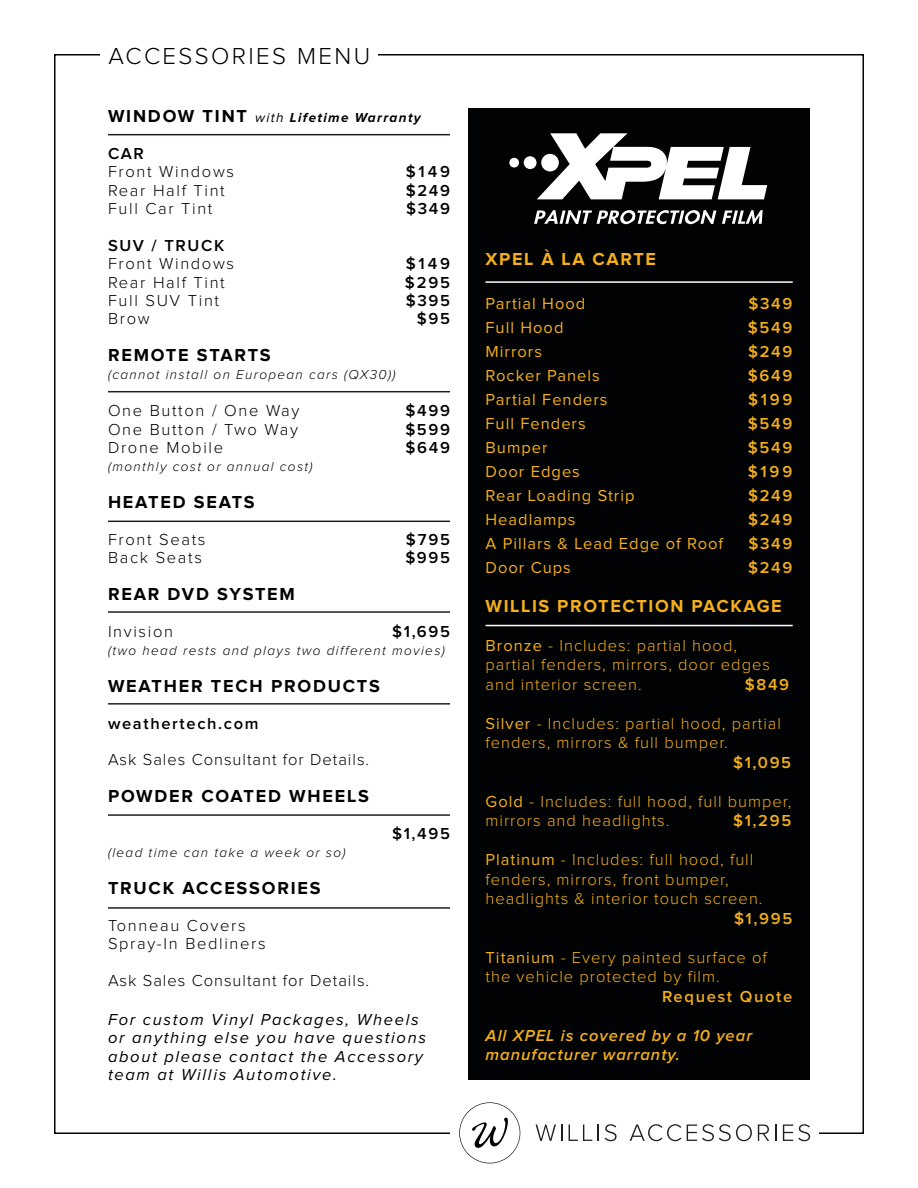
<style>
.page{position:relative;width:918px;height:1188px;background:#fff}
.page>*{position:absolute;margin:0;border:0;box-sizing:border-box;transform-origin:0 0}
.t1{font:300 24px "Proxima Nova";letter-spacing:.1em;color:#010203}
.t2{font:700 18px "Proxima Nova";letter-spacing:.1em;color:#010203}
.t3{font:700 18px "Proxima Nova";letter-spacing:.09em;color:#f4af1a}
.t4{font:300 16.5px/19.5px "Proxima Nova";letter-spacing:.06em;color:#f4af1a}
.t5{font:300 16.5px "Proxima Nova";letter-spacing:.1em;color:#010203}
.t6{font:16.5px "Proxima Nova";letter-spacing:.06em;color:#f4af1a}
.t7{font:italic 16.5px/18.3px "Proxima Nova";letter-spacing:.1em;color:#010203}
.t8{font:600 16.5px "Proxima Nova";letter-spacing:.1em;color:#010203}
.t9{font:600 16.5px "Proxima Nova";letter-spacing:.1em;color:#f4af1a}
.t10{font:300 16.5px "Proxima Nova";letter-spacing:.06em;color:#010203}
.t11{font:italic 600 16.5px/19.5px "Proxima Nova";letter-spacing:.06em;color:#f4af1a}
.t12{font:italic 300 13.5px "Proxima Nova";letter-spacing:.1em;color:#010203}
.t13{font:italic 700 13.5px "Proxima Nova";letter-spacing:.1em;color:#010203}
.s1{font-style:normal;font-size:18px}
.s2{font-weight:400}
</style>
<div class="page">
<svg style="left:536px;top:1125px;width:26px;height:16px"></svg>
<svg style="left:569px;top:1125px;width:23px;height:16px"></svg>
<svg style="left:598px;top:1125px;width:1px;height:16px"></svg>
<svg style="left:605px;top:1124px;width:12px;height:17px"></svg>
<svg style="left:630px;top:1124px;width:51px;height:17px"></svg>
<svg style="left:687px;top:1124px;width:65px;height:17px"></svg>
<svg style="left:758px;top:1125px;width:11px;height:16px"></svg>
<svg style="left:775px;top:1125px;width:1px;height:16px"></svg>
<svg style="left:783px;top:1124px;width:27px;height:17px"></svg>
<svg style="left:459px;top:1102px;width:61px;height:61px"></svg>
<hr style="left:108px;top:391px;width:342px;height:1px;background:#231f20">
<hr style="left:108px;top:134px;width:342px;height:1px;background:#231f20">
<hr style="left:108px;top:521px;width:342px;height:1px;background:#231f20">
<hr style="left:108px;top:611px;width:342px;height:2px;background:#231f20">
<hr style="left:108px;top:703px;width:342px;height:2px;background:#231f20">
<hr style="left:108px;top:814px;width:342px;height:2px;background:#231f20">
<hr style="left:108px;top:907px;width:342px;height:2px;background:#231f20">
<div style="left:468px;top:108px;width:342px;height:972px;background:#010203"></div>
<svg style="left:509px;top:133px;width:258px;height:66px"></svg>
<svg style="left:534px;top:210px;width:229px;height:14px"></svg>
<hr style="left:485px;top:281px;width:308px;height:2px;background:#fff">
<hr style="left:485px;top:625px;width:308px;height:1px;background:#fff">
<p class="t1" style="left:109px;top:45px;width:263px">ACCESSORIES MENU</p>
<p class="t13" style="left:108px;top:112px;width:314px"><span class="s1">WINDOW TINT</span> <span class="s2">with</span> Lifetime Warranty</p>
<p class="t8" style="left:108px;top:146px;width:37px">CAR</p>
<p class="t5" style="left:108px;top:164px;width:128px">Front Windows</p>
<p class="t8" style="left:406px;top:164px;width:46px">$149</p>
<p class="t5" style="left:108px;top:183px;width:118px">Rear Half Tint</p>
<p class="t8" style="left:406px;top:183px;width:46px">$249</p>
<p class="t5" style="left:108px;top:201px;width:106px">Full Car Tint</p>
<p class="t8" style="left:406px;top:201px;width:45px">$349</p>
<p class="t8" style="left:108px;top:238px;width:118px">SUV / TRUCK</p>
<p class="t5" style="left:108px;top:256px;width:128px">Front Windows</p>
<p class="t8" style="left:406px;top:256px;width:46px">$149</p>
<p class="t5" style="left:108px;top:275px;width:118px">Rear Half Tint</p>
<p class="t8" style="left:405px;top:275px;width:47px">$295</p>
<p class="t5" style="left:108px;top:293px;width:113px">Full SUV Tint</p>
<p class="t8" style="left:406px;top:293px;width:46px">$395</p>
<p class="t5" style="left:108px;top:311px;width:43px">Brow</p>
<p class="t8" style="left:417px;top:311px;width:35px">$95</p>
<p class="t2" style="left:108px;top:347px;width:164px">REMOTE STARTS</p>
<p class="t12" style="left:108px;top:369px;width:289px">(cannot install on European cars (QX30))</p>
<p class="t5" style="left:108px;top:403px;width:193px">One Button / One Way</p>
<p class="t8" style="left:406px;top:403px;width:46px">$499</p>
<p class="t5" style="left:108px;top:422px;width:192px">One Button / Two Way</p>
<p class="t8" style="left:405px;top:422px;width:46px">$599</p>
<p class="t5" style="left:108px;top:440px;width:117px">Drone Mobile</p>
<p class="t8" style="left:406px;top:440px;width:46px">$649</p>
<p class="t12" style="left:108px;top:461px;width:206px">(monthly cost or annual cost)</p>
<p class="t2" style="left:108px;top:494px;width:148px">HEATED SEATS</p>
<p class="t5" style="left:108px;top:532px;width:99px">Front Seats</p>
<p class="t8" style="left:406px;top:532px;width:46px">$795</p>
<p class="t5" style="left:108px;top:550px;width:96px">Back Seats</p>
<p class="t8" style="left:405px;top:550px;width:46px">$995</p>
<p class="t2" style="left:108px;top:586px;width:189px">REAR DVD SYSTEM</p>
<p class="t5" style="left:108px;top:624px;width:67px">Invision</p>
<p class="t8" style="left:392px;top:624px;width:59px">$1,695</p>
<p class="t12" style="left:108px;top:644px;width:338px">(two head rests and plays two different movies)</p>
<p class="t2" style="left:108px;top:678px;width:273px">WEATHER TECH PRODUCTS</p>
<p class="t8" style="left:108px;top:716px;width:152px">weathertech.com</p>
<p class="t10" style="left:108px;top:752px;width:263px">Ask Sales Consultant for Details.</p>
<p class="t2" style="left:108px;top:788px;width:262px">POWDER COATED WHEELS</p>
<p class="t8" style="left:392px;top:826px;width:59px">$1,495</p>
<p class="t12" style="left:108px;top:847px;width:239px">(lead time can take a week or so)</p>
<p class="t2" style="left:108px;top:880px;width:214px">TRUCK ACCESSORIES</p>
<p class="t5" style="left:108px;top:918px;width:139px">Tonneau Covers</p>
<p class="t5" style="left:108px;top:936px;width:159px">Spray-In Bedliners</p>
<p class="t10" style="left:108px;top:973px;width:263px">Ask Sales Consultant for Details.</p>
<p class="t7" style="left:108px;top:1011px;width:320px">For custom Vinyl Packages, Wheels or anything else you have questions about please contact the Accessory team at Willis Automotive.</p>
<p class="t3" style="left:486px;top:251px;width:172px">XPEL À LA CARTE</p>
<p class="t6" style="left:486px;top:296px;width:101px">Partial Hood</p>
<p class="t9" style="left:748px;top:296px;width:45px">$349</p>
<p class="t6" style="left:486px;top:320px;width:79px">Full Hood</p>
<p class="t9" style="left:748px;top:320px;width:46px">$549</p>
<p class="t6" style="left:486px;top:344px;width:58px">Mirrors</p>
<p class="t9" style="left:748px;top:344px;width:46px">$249</p>
<p class="t6" style="left:486px;top:368px;width:116px">Rocker Panels</p>
<p class="t9" style="left:748px;top:368px;width:46px">$649</p>
<p class="t6" style="left:486px;top:392px;width:124px">Partial Fenders</p>
<p class="t9" style="left:748px;top:392px;width:46px">$199</p>
<p class="t6" style="left:486px;top:416px;width:102px">Full Fenders</p>
<p class="t9" style="left:748px;top:416px;width:46px">$549</p>
<p class="t6" style="left:486px;top:440px;width:63px">Bumper</p>
<p class="t9" style="left:748px;top:440px;width:46px">$549</p>
<p class="t6" style="left:486px;top:464px;width:96px">Door Edges</p>
<p class="t9" style="left:748px;top:464px;width:46px">$199</p>
<p class="t6" style="left:486px;top:488px;width:150px">Rear Loading Strip</p>
<p class="t9" style="left:748px;top:488px;width:46px">$249</p>
<p class="t6" style="left:486px;top:512px;width:92px">Headlamps</p>
<p class="t9" style="left:748px;top:512px;width:46px">$249</p>
<p class="t6" style="left:486px;top:536px;width:239px">A Pillars &amp; Lead Edge of Roof</p>
<p class="t9" style="left:748px;top:536px;width:45px">$349</p>
<p class="t6" style="left:486px;top:560px;width:87px">Door Cups</p>
<p class="t9" style="left:748px;top:560px;width:46px">$249</p>
<p class="t3" style="left:486px;top:597px;width:298px">WILLIS PROTECTION PACKAGE</p>
<p class="t4" style="left:486px;top:636px;width:253px"><span class="s2">Bronze</span> - Includes: partial hood,</p>
<p class="t4" style="left:486px;top:656px;width:286px">partial fenders, mirrors, door edges and interior screen.</p>
<p class="t9" style="left:745px;top:677px;width:46px">$849</p>
<p class="t4" style="left:486px;top:714px;width:297px"><span class="s2">Silver</span> - Includes: partial hood, partial fenders, mirrors &amp; full bumper.</p>
<p class="t9" style="left:733px;top:755px;width:60px">$1,095</p>
<p class="t4" style="left:486px;top:792px;width:307px"><span class="s2">Gold</span> - Includes: full hood, full bumper, mirrors and headlights.</p>
<p class="t9" style="left:733px;top:813px;width:60px">$1,295</p>
<p class="t4" style="left:486px;top:851px;width:269px"><span class="s2">Platinum</span> - Includes: full hood, full fenders, mirrors, front bumper,</p>
<p class="t4" style="left:486px;top:890px;width:278px">headlights &amp; interior touch screen.</p>
<p class="t9" style="left:734px;top:911px;width:60px">$1,995</p>
<p class="t4" style="left:486px;top:948px;width:283px"><span class="s2">Titanium</span> - Every painted surface of the vehicle protected by film.</p>
<p class="t9" style="left:662px;top:989px;width:132px">Request Quote</p>
<p class="t11" style="left:486px;top:1026px;width:268px">All XPEL is covered by a 10 year manufacturer warranty.</p>
</div>
